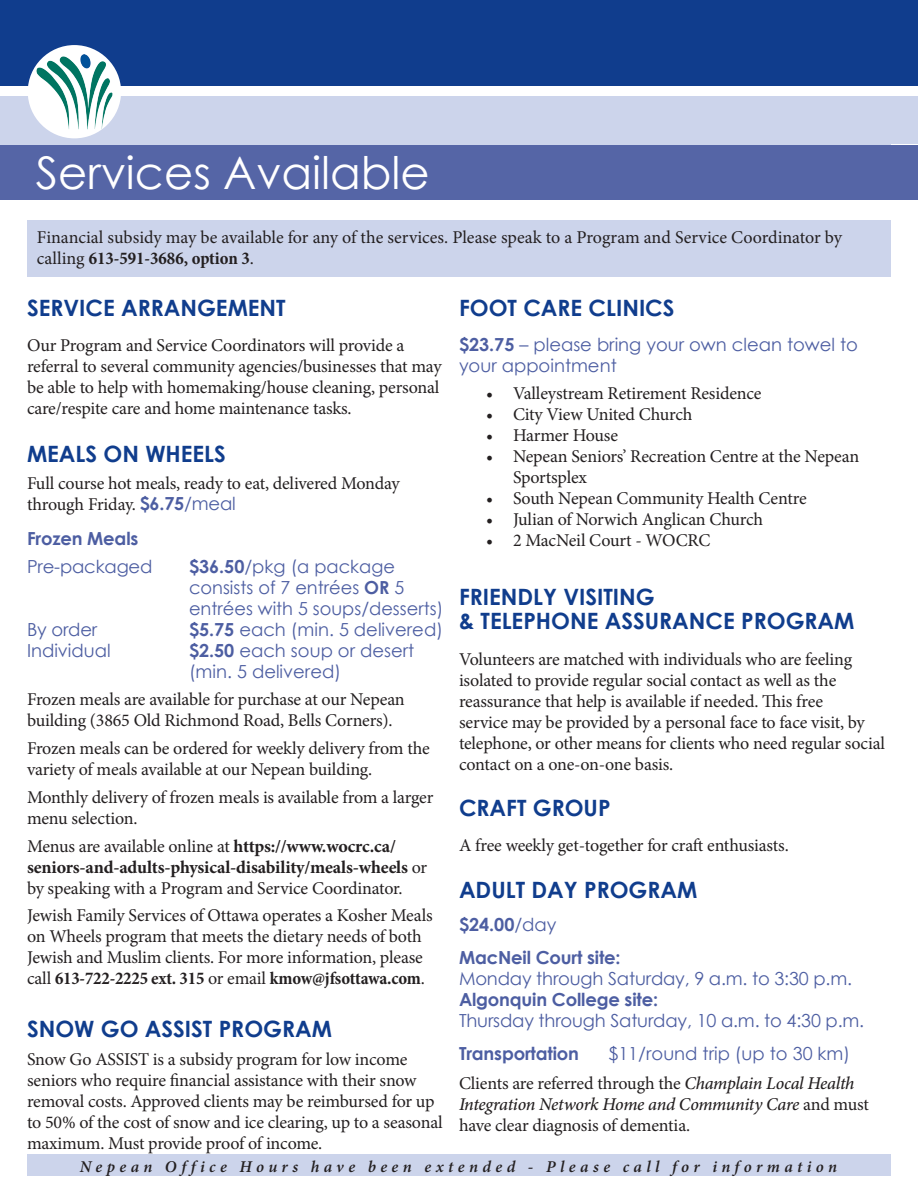
<style>
.page{position:relative;width:918px;height:1188px;background:#fff}
.page>*{position:absolute;margin:0;border:0;box-sizing:border-box;transform-origin:0 0}
.t1{font:45px "Century Gothic";color:#fff}
.BODY{font:700 22.5px/24px "Century Gothic";color:#103d8d}
.BODY-2{font:18px/21px "Minion Pro";letter-spacing:-.01em;color:#231f20}
.BODY-3{font:18px/21px "Century Gothic";color:#4d5ea2}
.BODY-4{font:700 18px/21px "Minion Pro";letter-spacing:-.01em;color:#231f20}
.BODY-5{font:700 18px "Century Gothic";letter-spacing:-.01em;color:#4d5ea2}
.t2{font:italic 600 16.5px "Minion Pro";letter-spacing:.265em;color:#231f20}
.s1{font-weight:700;font-stretch:condensed}
.s2{font-family:"Century Gothic";font-weight:700;color:#4d5ea2}
.s3{font-family:"Century Gothic";color:#4d5ea2}
.s4{font-weight:700}
.s5{font-weight:400}
.s6{font-weight:500;font-style:italic}
</style>
<div class="page">
<div style="left:27px;top:220px;width:864px;height:56px;background:#ccd4eb"></div>
<div style="left:0;top:0;width:918px;height:120px;background:#103d8d"></div>
<div style="left:0;top:92px;width:891px;height:53px;background:#ccd4eb"></div>
<div style="left:872px;top:92px;width:46px;height:52px;background:#ccd4eb"></div>
<div style="left:0;top:145px;width:918px;height:55px;background:#5565a6"></div>
<div style="left:0;top:86px;width:918px;height:10px;background:#fff"></div>
<div style="left:28px;top:45px;width:93px;height:93px;background:#fff;border-radius:50%"></div>
<img style="left:36px;top:54px;width:76px;height:75px">
<div style="left:27px;top:1154px;width:864px;height:22px;background:#ccd4eb"></div>
<p class="t1" style="left:36px;top:141px;width:396px">Services Available</p>
<p class="BODY-2" style="left:37px;top:227px;width:807px">Financial subsidy may be available for any of the services. Please speak to a Program and Service Coordinator by calling <span class="s1">613-591-3686, option 3</span>.</p>
<p class="BODY" style="left:27px;top:295px;width:260px">SERVICE ARRANGEMENT</p>
<p class="BODY-2" style="left:27px;top:334px;width:416px">Our Program and Service Coordinators will provide a referral to several community agencies/businesses that may be able to help with homemaking/house cleaning, personal care/respite care and home maintenance tasks.</p>
<p class="BODY" style="left:27px;top:440px;width:200px">MEALS ON WHEELS</p>
<p class="BODY-2" style="left:27px;top:473px;width:374px">Full course hot meals, ready to eat, delivered Monday through Friday. <span class="s2">$6.75</span><span class="s3">/meal</span></p>
<p class="BODY-5" style="left:27px;top:525px;width:113px">Frozen Meals</p>
<p class="BODY-3" style="left:27px;top:555px;width:127px">Pre-packaged</p>
<p class="BODY-3" style="left:189px;top:555px;width:256px"><span class="s4">$36.50</span>/pkg (a package consists of 7 entrées <span class="s4">OR</span> 5 entrées with 5 soups/desserts)</p>
<p class="BODY-3" style="left:27px;top:618px;width:72px">By order</p>
<p class="BODY-3" style="left:189px;top:618px;width:255px"><span class="s4">$5.75</span> each (min. 5 delivered)</p>
<p class="BODY-3" style="left:27px;top:639px;width:85px">Individual</p>
<p class="BODY-3" style="left:189px;top:639px;width:227px"><span class="s4">$2.50</span> each soup or desert (min. 5 delivered)</p>
<p class="BODY-2" style="left:27px;top:689px;width:379px">Frozen meals are available for purchase at our Nepean building (3865 Old Richmond Road, Bells Corners).</p>
<p class="BODY-2" style="left:27px;top:738px;width:404px">Frozen meals can be ordered for weekly delivery from the variety of meals available at our Nepean building.</p>
<p class="BODY-2" style="left:27px;top:787px;width:408px">Monthly delivery of frozen meals is available from a larger menu selection.</p>
<p class="BODY-4" style="left:27px;top:835px;width:402px"><span class="s5">Menus are available online at</span> https://www.wocrc.ca/ seniors-and-adults-physical-disability/meals-wheels <span class="s5">or by speaking with a Program and Service Coordinator.</span></p>
<p class="BODY-2" style="left:27px;top:905px;width:407px">Jewish Family Services of Ottawa operates a Kosher Meals on Wheels program that meets the dietary needs of both Jewish and Muslim clients. For more information, please call <span class="s1">613-722-2225 ext. 315</span> or email <span class="s1">kmow@jfsottawa.com</span>.</p>
<p class="BODY" style="left:27px;top:1016px;width:307px">SNOW GO ASSIST PROGRAM</p>
<p class="BODY-2" style="left:27px;top:1048px;width:417px">Snow Go ASSIST is a subsidy program for low income seniors who require financial assistance with their snow removal costs. Approved clients may be reimbursed for up to 50% of the cost of snow and ice clearing, up to a seasonal maximum. Must provide proof of income.</p>
<p class="BODY" style="left:459px;top:295px;width:217px">FOOT CARE CLINICS</p>
<p class="BODY-3" style="left:459px;top:333px;width:401px"><span class="s4">$23.75</span> – please bring your own clean towel to your appointment</p>
<p class="BODY-2" style="left:486px;top:383px;width:277px">• Valleystream Retirement Residence</p>
<p class="BODY-2" style="left:486px;top:404px;width:208px">• City View United Church</p>
<p class="BODY-2" style="left:486px;top:425px;width:134px">• Harmer House</p>
<p class="BODY-2" style="left:513px;top:446px;width:348px;text-indent:-27px">• Nepean Seniors’ Recreation Centre at the Nepean<br>Sportsplex</p>
<p class="BODY-2" style="left:486px;top:488px;width:322px">• South Nepean Community Health Centre</p>
<p class="BODY-2" style="left:486px;top:509px;width:279px">• Julian of Norwich Anglican Church</p>
<p class="BODY-2" style="left:486px;top:530px;width:226px">• 2 MacNeil Court - WOCRC</p>
<p class="BODY" style="left:459px;top:584px;width:397px">FRIENDLY VISITING<br>&amp; TELEPHONE ASSURANCE PROGRAM</p>
<p class="BODY-2" style="left:459px;top:649px;width:428px">Volunteers are matched with individuals who are feeling isolated to provide regular social contact as well as the reassurance that help is available if needed. This free<br>service may be provided by a personal face to face visit, by telephone, or other means for clients who need regular social contact on a one-on-one basis.</p>
<p class="BODY" style="left:459px;top:795px;width:153px">CRAFT GROUP</p>
<p class="BODY-2" style="left:459px;top:835px;width:331px">A free weekly get-together for craft enthusiasts.</p>
<p class="BODY" style="left:459px;top:877px;width:240px">ADULT DAY PROGRAM</p>
<p class="BODY-5" style="left:459px;top:911px;width:99px">$24.00<span class="s5">/day</span></p>
<p class="BODY-5" style="left:459px;top:944px;width:163px">MacNeil Court site:</p>
<p class="BODY-3" style="left:459px;top:968px;width:395px">Monday through Saturday, 9 a.m. to 3:30 p.m.</p>
<p class="BODY-5" style="left:459px;top:986px;width:201px">Algonquin College site:</p>
<p class="BODY-3" style="left:459px;top:1010px;width:407px">Thursday through Saturday, 10 a.m. to 4:30 p.m.</p>
<p class="BODY-5" style="left:459px;top:1040px;width:122px">Transportation</p>
<p class="BODY-3" style="left:608px;top:1043px;width:243px">$11/round trip (up to 30 km)</p>
<p class="BODY-2" style="left:459px;top:1072px;width:411px">Clients are referred through the <span class="s6">Champlain Local Health<br>Integration Network Home and Community Care</span> and must have clear diagnosis of dementia.</p>
<p class="t2" style="left:80px;top:1155px;width:759px">Nepean Office Hours have been extended - Please call for information</p>
</div>
